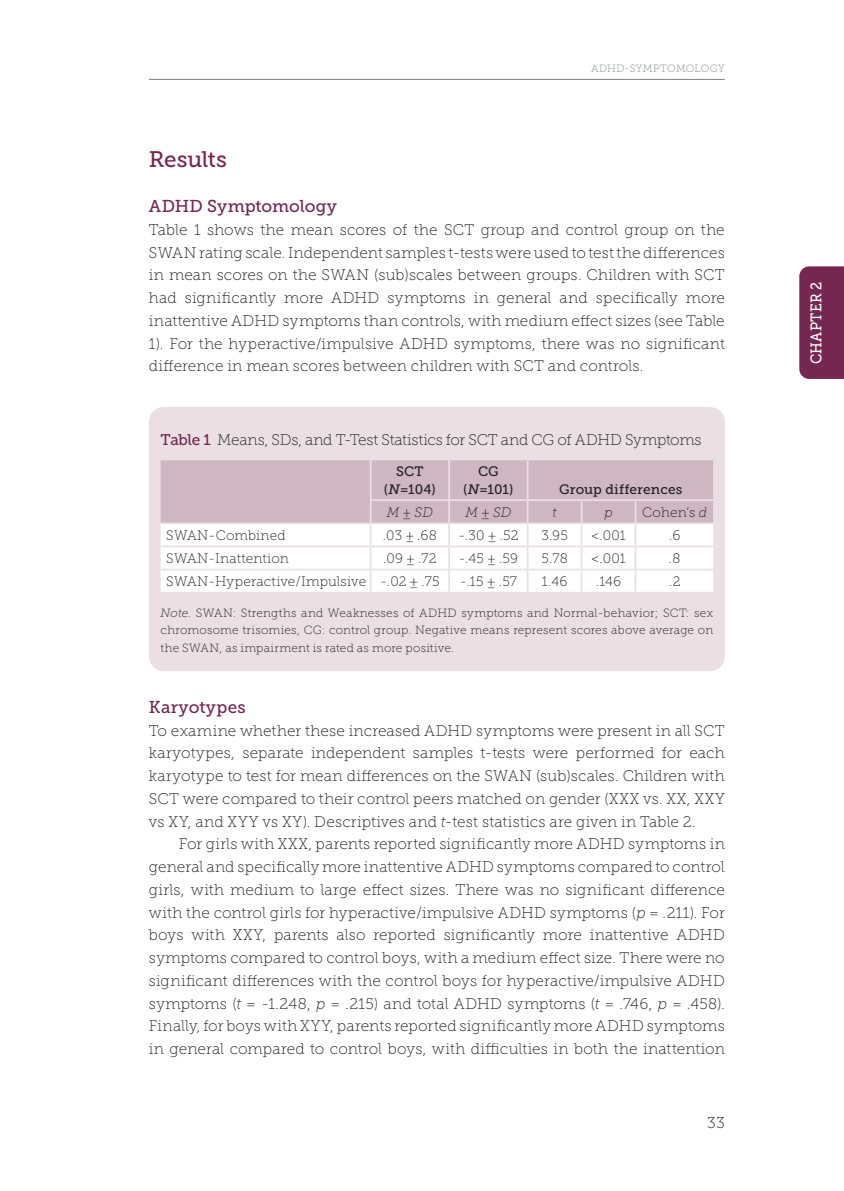
<style>
.page{position:relative;width:844px;height:1191px;background:#fff}
.page>*{position:absolute;margin:0;border:0;box-sizing:border-box;transform-origin:0 0}
.t1{font:22.4px "Museo Slab 500";letter-spacing:-.01em;color:#752651}
.t2{font:17.15px "Museo Slab 500";letter-spacing:.005em;color:#752651}
.t3{font:15.75px "Museo Slab 100";color:#231f20}
.t4{font:15.4px/22.8px "Museo Slab 100";color:#231f20;text-align:justify}
.t5{font:15.4px "Museo Slab 500";letter-spacing:.025em;color:#fff;scale:.9 1}
.t6{font:13.65px "Museo Slab 100";letter-spacing:.01em;color:#231f20}
.t7{font:13.65px "Museo Slab 500";letter-spacing:.01em;color:#231f20}
.t8{font:italic 13.65px "Museo Slab 100";color:#231f20}
.t9{font:11.9px/17.5px "Museo Slab 100";letter-spacing:.015em;color:#231f20;text-align:justify}
.t10{font:10.5px "Museo Slab 100";letter-spacing:.025em;color:#808285}
.s1{font-family:"Museo Slab 500";color:#752651}
.s2{font-style:italic}
.s3{font-style:normal}
</style>
<div class="page">
<hr style="left:149px;top:79px;width:575px;height:1px;background:#808285">
<div style="left:799px;top:266px;width:44px;height:113px;background:#752651"></div>
<div style="left:149px;top:407px;width:575px;height:264px;background:#eae0e3;border-radius:15px"></div>
<svg style="left:160px;top:460px;width:553px;height:132px;background:#e7dce0"></svg>
<p class="t10" style="left:591px;top:63px;width:135px">ADHD-SYMPTOMOLOGY</p>
<p class="t1" style="left:149px;top:146px;width:79px">Results</p>
<p class="t2" style="left:149px;top:197px;width:189px">ADHD Symptomology</p>
<p class="t4" style="left:149px;top:218px;width:577px">Table 1 shows the mean scores of the SCT group and control group on the SWAN rating scale. Independent samples t-tests were used to test the differences in mean scores on the SWAN (sub)scales between groups. Children with SCT had significantly more ADHD symptoms in general and specifically more inattentive ADHD symptoms than controls, with medium effect sizes (see Table 1). For the hyperactive/impulsive ADHD symptoms, there was no significant difference in mean scores between children with SCT and controls.</p>
<p class="t4" style="left:160px;top:428px;width:542px"><span class="s1">Table 1</span> Means, SDs, and T-Test Statistics for SCT and CG of ADHD Symptoms</p>
<p class="t7" style="left:396px;top:464px;width:29px">SCT</p>
<p class="t7" style="left:384px;top:481px;width:53px">(<span class="s2">N</span>=104)</p>
<p class="t7" style="left:478px;top:464px;width:22px">CG</p>
<p class="t7" style="left:463px;top:481px;width:52px">(<span class="s2">N</span>=101)</p>
<p class="t7" style="left:559px;top:481px;width:125px">Group differences</p>
<p class="t8" style="left:387px;top:505px;width:48px">M <span class="s3">±</span> SD</p>
<p class="t8" style="left:465px;top:505px;width:48px">M <span class="s3">±</span> SD</p>
<p class="t8" style="left:552px;top:505px;width:6px">t</p>
<p class="t8" style="left:604px;top:505px;width:10px">p</p>
<p class="t6" style="left:642px;top:505px;width:66px">Cohen’s <span class="s2">d</span></p>
<p class="t6" style="left:166px;top:528px;width:121px">SWAN-Combined</p>
<p class="t6" style="left:383px;top:528px;width:55px">.03 ± .68</p>
<p class="t6" style="left:458px;top:528px;width:62px">-.30 ± .52</p>
<p class="t6" style="left:541px;top:528px;width:28px">3.95</p>
<p class="t6" style="left:591px;top:528px;width:36px">&lt;.001</p>
<p class="t6" style="left:669px;top:528px;width:13px">.6</p>
<p class="t6" style="left:166px;top:551px;width:124px">SWAN-Inattention</p>
<p class="t6" style="left:383px;top:551px;width:55px">.09 ± .72</p>
<p class="t6" style="left:458px;top:551px;width:61px">-.45 ± .59</p>
<p class="t6" style="left:541px;top:551px;width:28px">5.78</p>
<p class="t6" style="left:591px;top:551px;width:36px">&lt;.001</p>
<p class="t6" style="left:668px;top:551px;width:13px">.8</p>
<p class="t6" style="left:166px;top:574px;width:201px">SWAN-Hyperactive/Impulsive</p>
<p class="t6" style="left:380px;top:574px;width:61px">-.02 ± .75</p>
<p class="t6" style="left:459px;top:574px;width:59px">-.15 ± .57</p>
<p class="t6" style="left:541px;top:574px;width:27px">1.46</p>
<p class="t6" style="left:595px;top:574px;width:27px">.146</p>
<p class="t6" style="left:668px;top:574px;width:13px">.2</p>
<p class="t9" style="left:160px;top:604px;width:554px"><span class="s2">Note.</span> SWAN: Strengths and Weaknesses of ADHD symptoms and Normal-behavior; SCT: sex chromosome trisomies, CG: control group. Negative means represent scores above average on the SWAN, as impairment is rated as more positive.</p>
<p class="t2" style="left:149px;top:697px;width:98px">Karyotypes</p>
<p class="t4" style="left:149px;top:719px;width:577px">To examine whether these increased ADHD symptoms were present in all SCT karyotypes, separate independent samples t-tests were performed for each karyotype to test for mean differences on the SWAN (sub)scales. Children with SCT were compared to their control peers matched on gender (XXX vs. XX, XXY vs XY, and XYY vs XY). Descriptives and <span class="s2">t</span>-test statistics are given in Table 2.</p>
<p class="t4" style="left:149px;top:833px;width:577px;text-indent:30px">For girls with XXX, parents reported significantly more ADHD symptoms in general and specifically more inattentive ADHD symptoms compared to control girls, with medium to large effect sizes. There was no significant difference with the control girls for hyperactive/impulsive ADHD symptoms (<span class="s2">p</span> = .211). For boys with XXY, parents also reported significantly more inattentive ADHD symptoms compared to control boys, with a medium effect size. There were no significant differences with the control boys for hyperactive/impulsive ADHD symptoms (<span class="s2">t</span> = -1.248, <span class="s2">p</span> = .215) and total ADHD symptoms (<span class="s2">t</span> = .746, <span class="s2">p</span> = .458).<br>Finally, for boys with XYY, parents reported significantly more ADHD symptoms in general compared to control boys, with difficulties in both the inattention</p>
<p class="t3" style="left:707px;top:1114px;width:19px">33</p>
<p class="t5" style="left:807px;top:364px;width:93px;rotate:-90deg">CHAPTER 2</p>
</div>
